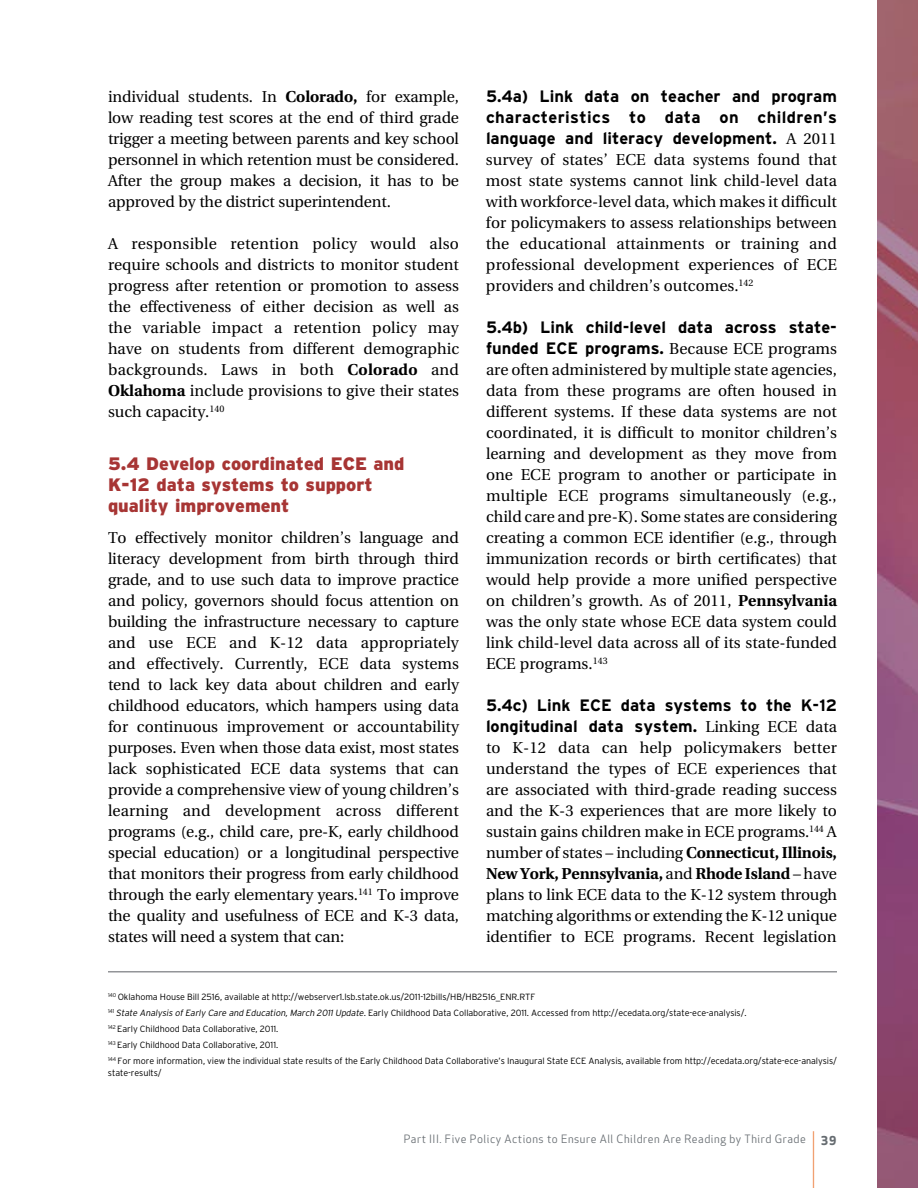
<style>
.page{position:relative;width:918px;height:1188px;background:#fff}
.page>*{position:absolute;margin:0;border:0;box-sizing:border-box;transform-origin:0 0}
.t1{font:69.6px "Apex New";color:#eb7530;scale:.17 1}
.t2{font:900 18px/21px "Interstate";color:#a73534}
.t3{font:700 16.5px/21px "Interstate";color:#000}
.t4{font:15.75px/21px "Utopia";color:#000;text-align:justify}
.t5{font:700 12px "Apex New";color:#666c71}
.t6{font:11.25px "Apex New";letter-spacing:.05em;color:#666c71}
.t7{font:300 9px/16px "Interstate";letter-spacing:-.01em;color:#000}
.s1{font-weight:700}
.s2{font-family:"Utopia";font-weight:400;font-size:15.75px}
.s3{font-style:italic}
</style>
<div class="page">
<img style="left:878px;top:0;width:40px;height:1188px">
<hr style="left:108px;top:971px;width:729px;height:2px;background:#939598">
<p class="t4" style="left:108px;top:86px;width:353px">individual students. In <span class="s1">Colorado,</span> for example, low reading test scores at the end of third grade trigger a meeting between parents and key school personnel in which retention must be considered.<br>After the group makes a decision, it has to be approved by the district superintendent.</p>
<p class="t4" style="left:108px;top:233px;width:353px">A responsible retention policy would also require schools and districts to monitor student progress after retention or promotion to assess the effectiveness of either decision as well as the variable impact a retention policy may have on students from different demographic backgrounds. Laws in both <span class="s1">Colorado</span> and <span class="s1">Oklahoma</span> include provisions to give their states such capacity.<sup>140</sup></p>
<p class="t2" style="left:108px;top:452px;width:298px">5.4 Develop coordinated ECE and<br>K-12 data systems to support quality improvement</p>
<p class="t4" style="left:108px;top:527px;width:353px">To effectively monitor children’s language and literacy development from birth through third grade, and to use such data to improve practice and policy, governors should focus attention on building the infrastructure necessary to capture and use ECE and K-12 data appropriately and effectively. Currently, ECE data systems tend to lack key data about children and early childhood educators, which hampers using data for continuous improvement or accountability purposes. Even when those data exist, most states lack sophisticated ECE data systems that can provide a comprehensive view of young children’s learning and development across different programs (e.g., child care, pre-K, early childhood special education) or a longitudinal perspective that monitors their progress from early childhood through the early elementary years.<sup>141</sup> To improve the quality and usefulness of ECE and K-3 data, states will need a system that can:</p>
<p class="t3" style="left:486px;top:86px;width:353px;text-align:justify">5.4a) Link data on teacher and program characteristics to data on children’s language and literacy development. <span class="s2">A 2011</span></p>
<p class="t4" style="left:486px;top:149px;width:353px">survey of states’ ECE data systems found that most state systems cannot link child-level data with workforce-level data, which makes it difficult for policymakers to assess relationships between the educational attainments or training and professional development experiences of ECE providers and children’s outcomes.<sup>142</sup></p>
<p class="t3" style="left:486px;top:317px;width:353px">5.4b) Link child-level data across state&shy;funded ECE programs. <span class="s2">Because ECE programs</span></p>
<p class="t4" style="left:486px;top:359px;width:353px">are often administered by multiple state agencies, data from these programs are often housed in different systems. If these data systems are not coordinated, it is difficult to monitor children’s learning and development as they move from one ECE program to another or participate in multiple ECE programs simultaneously (e.g., child care and pre-K). Some states are considering creating a common ECE identifier (e.g., through immunization records or birth certificates) that would help provide a more unified perspective on children’s growth. As of 2011, <span class="s1">Pennsylvania </span>was the only state whose ECE data system could link child-level data across all of its state-funded ECE programs.<sup>143</sup></p>
<p class="t3" style="left:486px;top:695px;width:353px">5.4c) Link ECE data systems to the K-12 longitudinal data system. <span class="s2">Linking ECE data</span></p>
<p class="t4" style="left:486px;top:737px;width:353px">to K-12 data can help policymakers better understand the types of ECE experiences that are associated with third-grade reading success and the K-3 experiences that are more likely to sustain gains children make in ECE programs.<sup>144</sup> A number of states – including <span class="s1">Connecticut, Illinois, New York, Pennsylvania,</span> and <span class="s1">Rhode Island</span> – have plans to link ECE data to the K-12 system through matching algorithms or extending the K-12 unique identifier to ECE programs. Recent legislation</p>
<p class="t7" style="left:108px;top:988px;width:730px"><sup>140</sup> Oklahoma House Bill 2516, available at http://webserver1.lsb.state.ok.us/2011-12bills/HB/HB2516_ENR.RTF<br><sup>141</sup> <span class="s3">StateAnalysisofEarlyCareandEducation,March2011Update.</span>Early Childhood Data Collaborative, 2011. Accessed from http://ecedata.org/state-ece-analysis/.<br><sup>142</sup> Early Childhood Data Collaborative, 2011.<br><sup>143</sup> Early Childhood Data Collaborative, 2011.<br><sup>144</sup> For more information, view the individual state results of the Early Childhood Data Collaborative’s Inaugural State ECE Analysis, available from http://ecedata.org/state-ece-analysis/</p>
<p class="t7" style="left:108px;top:1064px;width:55px">state-results/</p>
<p class="t6" style="left:404px;top:1132px;width:404px">Part III. Five Policy Actions to Ensure All Children Are Reading by Third Grade</p>
<h1 class="t1" style="left:812px;top:1119px;width:19px">|</h1>
<p class="t5" style="left:821px;top:1131px;width:17px">39</p>
</div>
